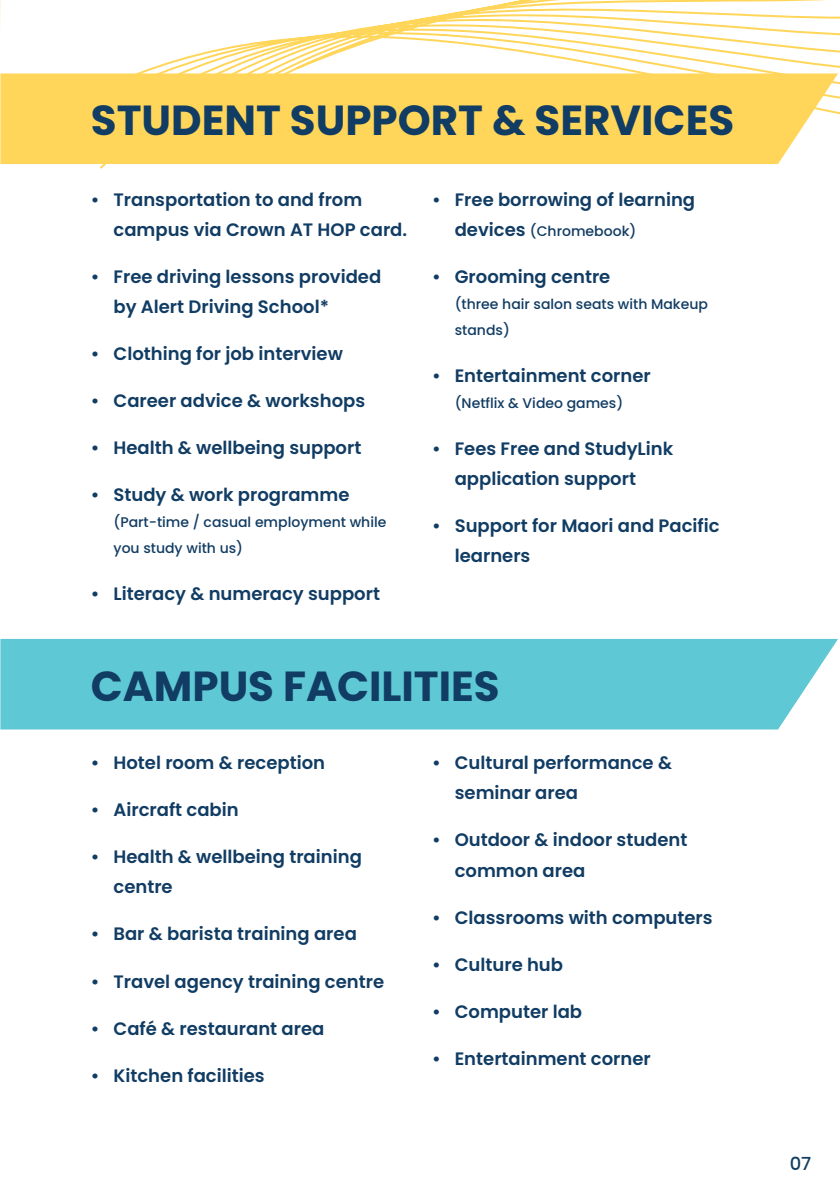
<style>
.page{position:relative;width:840px;height:1191px;background:#fff}
.page>*{position:absolute;margin:0;border:0;box-sizing:border-box;transform-origin:0 0}
.t1{font:700 42px "Poppins";color:#113c63}
.t2{font:600 18px/30px "Poppins";color:#113c63}
.t3{font:500 18px "Poppins";color:#113c63}
.t4{font:500 14px/26px "Poppins";color:#113c63}
.s1{font-weight:600;font-size:18px}
</style>
<div class="page">
<svg style="left:100px;top:0;width:739px;height:169px"></svg>
<hr style="left:0;top:0;width:1px;height:38px;background:#ffd65a">
<div style="left:0;top:639px;width:837px;height:90px;background:#5fc8d5"></div>
<div style="left:0;top:73px;width:837px;height:91px;background:#ffd65a"></div>
<h1 class="t1" style="left:91px;top:96px;width:644px">STUDENT SUPPORT &amp; SERVICES</h1>
<p class="t2" style="left:113px;top:184px;width:295px;text-indent:-23px">• Transportation to and from campus via Crown AT HOP card.</p>
<p class="t2" style="left:113px;top:261px;width:269px;text-indent:-23px">• Free driving lessons provided by Alert Driving School*</p>
<p class="t2" style="left:91px;top:338px;width:253px">• Clothing for job interview</p>
<p class="t2" style="left:91px;top:385px;width:276px">• Career advice &amp; workshops</p>
<p class="t2" style="left:91px;top:432px;width:272px">• Health &amp; wellbeing support</p>
<p class="t2" style="left:91px;top:479px;width:260px">• Study &amp; work programme</p>
<p class="t4" style="left:113px;top:509px;width:274px">(Part-time / casual employment while you study with us)</p>
<p class="t2" style="left:91px;top:578px;width:290px">• Literacy &amp; numeracy support</p>
<p class="t2" style="left:432px;top:184px;width:264px">• Free borrowing of learning</p>
<p class="t4" style="left:454px;top:218px;width:183px"><span class="s1">devices</span> (Chromebook)</p>
<p class="t2" style="left:432px;top:261px;width:180px">• Grooming centre</p>
<p class="t4" style="left:454px;top:291px;width:255px">(three hair salon seats with Makeup stands)</p>
<p class="t2" style="left:432px;top:360px;width:220px">• Entertainment corner</p>
<p class="t4" style="left:454px;top:390px;width:170px">(Netflix &amp; Video games)</p>
<p class="t2" style="left:454px;top:433px;width:220px;text-indent:-23px">• Fees Free and StudyLink application support</p>
<p class="t2" style="left:454px;top:510px;width:266px;text-indent:-23px">• Support for Maori and Pacific learners</p>
<h1 class="t1" style="left:91px;top:662px;width:410px">CAMPUS FACILITIES</h1>
<p class="t2" style="left:91px;top:748px;width:236px">• Hotel room &amp; reception</p>
<p class="t2" style="left:91px;top:795px;width:149px">• Aircraft cabin</p>
<p class="t2" style="left:113px;top:842px;width:250px;text-indent:-23px">• Health &amp; wellbeing training centre</p>
<p class="t2" style="left:91px;top:919px;width:267px">• Bar &amp; barista training area</p>
<p class="t2" style="left:91px;top:966px;width:295px">• Travel agency training centre</p>
<p class="t2" style="left:91px;top:1013px;width:235px">• Café &amp; restaurant area</p>
<p class="t2" style="left:91px;top:1060px;width:175px">• Kitchen facilities</p>
<p class="t2" style="left:454px;top:748px;width:219px;text-indent:-23px">• Cultural performance &amp; seminar area</p>
<p class="t2" style="left:454px;top:825px;width:234px;text-indent:-23px">• Outdoor &amp; indoor student common area</p>
<p class="t2" style="left:432px;top:902px;width:282px">• Classrooms with computers</p>
<p class="t2" style="left:432px;top:949px;width:132px">• Culture hub</p>
<p class="t2" style="left:432px;top:996px;width:152px">• Computer lab</p>
<p class="t2" style="left:432px;top:1043px;width:220px">• Entertainment corner</p>
<p class="t3" style="left:789px;top:1153px;width:23px">07</p>
</div>
